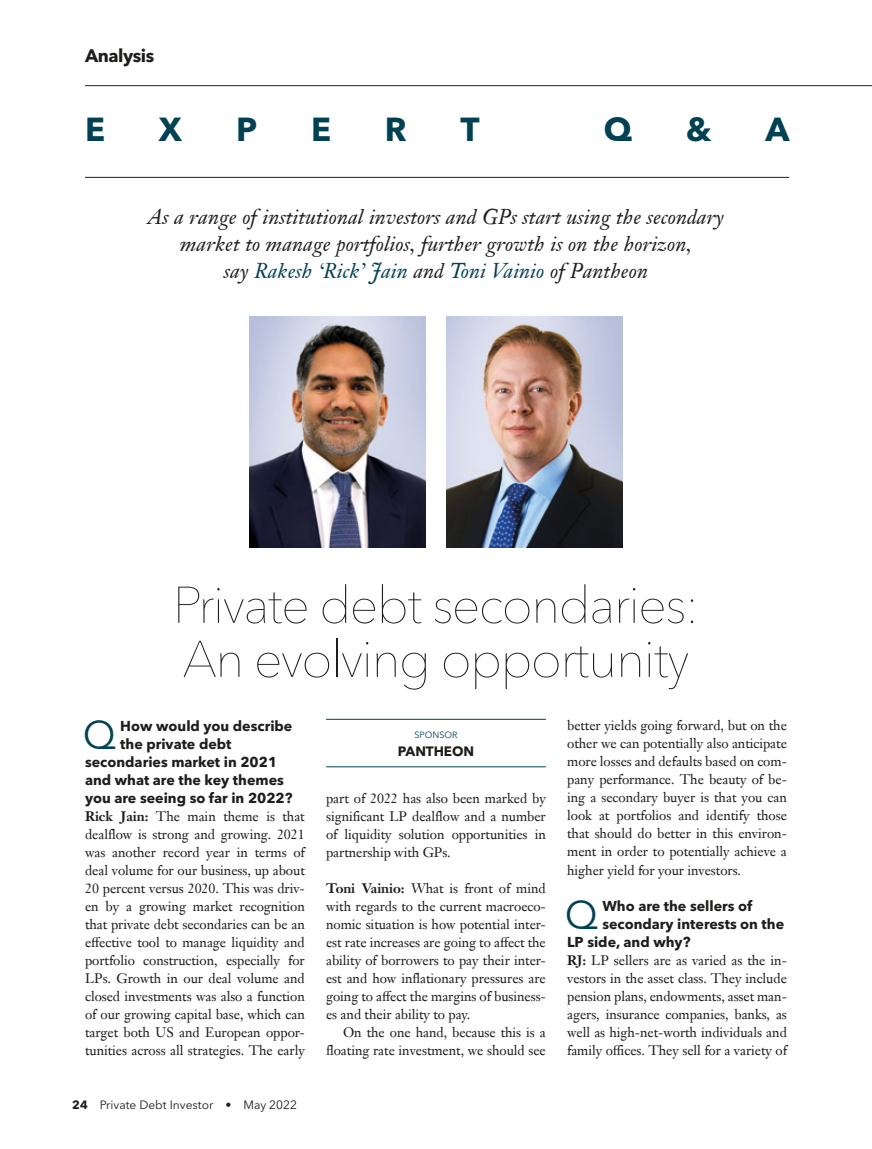
<style>
.page{position:relative;width:872px;height:1149px;background:#fff}
.page>*{position:absolute;margin:0;border:0;box-sizing:border-box;transform-origin:0 0}
.t1{font:200 51px/54px "Avenir Next LT Pro";letter-spacing:-.03em;color:#1d1d1b}
.t2{font:39.6px "Avenir Next LT Pro";color:#004154}
.t3{font:700 33px "Avenir Next LT Pro";color:#004154}
.t4{font:italic 21px/27px "Janson Text LT Pro";letter-spacing:.005em;color:#1d1d1b;text-align:center}
.t5{font:700 18px "Avenir Next LT Pro";letter-spacing:-.025em;color:#1d1d1b}
.t6{font:700 14.25px "Avenir Next LT Pro";color:#1d1d1b}
.t7{font:13.5px/18px "Janson Text LT Pro";letter-spacing:-.005em;color:#1d1d1b;text-align:justify}
.t8{font:700 13.5px "Avenir Next LT Pro";letter-spacing:-.005em;color:#1d1d1b}
.t9{font:12px "Avenir Next LT Pro";color:#1d1d1b}
.t10{font:9px "Avenir Next LT Pro";color:#004154}
.s1{color:#004154}
.s2{font-weight:700}
</style>
<div class="page">
<hr style="left:85px;top:177px;width:704px;height:1px;background:#1d1d1b">
<hr style="left:85px;top:85px;width:787px;height:1px;background:#1d1d1b">
<img style="left:250px;top:316px;width:175px;height:231px">
<img style="left:446px;top:316px;width:176px;height:231px">
<hr style="left:326px;top:718px;width:220px;height:1px;background:#004154">
<hr style="left:326px;top:766px;width:220px;height:1px;background:#004154">
<h3 class="t5" style="left:85px;top:45px;width:71px">Analysis</h3>
<h3 class="t3" style="left:85px;top:110px;width:22px">E</h3>
<h3 class="t3" style="left:159px;top:110px;width:25px">X</h3>
<h3 class="t3" style="left:236px;top:110px;width:23px">P</h3>
<h3 class="t3" style="left:311px;top:110px;width:22px">E</h3>
<h3 class="t3" style="left:385px;top:110px;width:23px">R</h3>
<h3 class="t3" style="left:460px;top:110px;width:21px">T</h3>
<h3 class="t3" style="left:604px;top:110px;width:30px">Q</h3>
<h3 class="t3" style="left:686px;top:110px;width:27px">&amp;</h3>
<h3 class="t3" style="left:765px;top:110px;width:26px">A</h3>
<h3 class="t4" style="left:148px;top:203px;width:578px">As a range of institutional investors and GPs start using the secondary market to manage portfolios, further growth is on the horizon,<br>say <span class="s1">Rakesh ‘Rick’ Jain</span> and <span class="s1">Toni Vainio</span> of Pantheon</h3>
<h1 class="t1" style="left:173px;top:578px;width:528px">Private debt secondaries:<br>An evolving opportunity</h1>
<h2 class="t2" style="left:83px;top:710px;width:35px">Q</h2>
<p class="t6" style="left:120px;top:716px;width:174px">How would you describe</p>
<p class="t6" style="left:120px;top:734px;width:113px">the private debt</p>
<p class="t6" style="left:85px;top:752px;width:194px">secondaries market in 2021</p>
<p class="t6" style="left:85px;top:770px;width:200px">and what are the key themes</p>
<p class="t6" style="left:85px;top:788px;width:209px">you are seeing so far in 2022?</p>
<p class="t7" style="left:85px;top:806px;width:221px"><span class="s2">Rick Jain:</span> The main theme is that dealflow is strong and growing. 2021 was another record year in terms of deal volume for our business, up about 20 percent versus 2020. This was driv&shy;en by a growing market recognition that private debt secondaries can be an effective tool to manage liquidity and portfolio construction, especially for LPs. Growth in our deal volume and closed investments was also a function of our growing capital base, which can target both US and European oppor&shy;tunities across all strategies. The early</p>
<p class="t9" style="left:72px;top:1097px;width:226px"><span class="s2">24</span> Private Debt Investor • May 2022</p>
<p class="t10" style="left:414px;top:728px;width:44px">SPONSOR</p>
<p class="t8" style="left:398px;top:742px;width:78px">PANTHEON</p>
<p class="t7" style="left:326px;top:788px;width:221px">part of 2022 has also been marked by significant LP dealflow and a number of liquidity solution opportunities in partnership with GPs.</p>
<p class="t7" style="left:326px;top:878px;width:221px"><span class="s2">Toni Vainio:</span> What is front of mind with regards to the current macroeco&shy;nomic situation is how potential inter&shy;est rate increases are going to affect the ability of borrowers to pay their inter&shy;est and how inflationary pressures are going to affect the margins of business&shy;es and their ability to pay.</p>
<p class="t7" style="left:326px;top:1022px;width:221px;text-align:right">On the one hand, because this is a floating rate investment, we should see</p>
<p class="t7" style="left:567px;top:716px;width:221px">better yields going forward, but on the other we can potentially also anticipate more losses and defaults based on com&shy;pany performance. The beauty of be&shy;ing a secondary buyer is that you can look at portfolios and identify those that should do better in this environ&shy;ment in order to potentially achieve a higher yield for your investors.</p>
<h2 class="t2" style="left:565px;top:890px;width:35px">Q</h2>
<p class="t6" style="left:602px;top:896px;width:151px">Who are the sellers of</p>
<p class="t6" style="left:602px;top:914px;width:183px">secondary interests on the</p>
<p class="t6" style="left:567px;top:932px;width:125px">LP side, and why?</p>
<p class="t7" style="left:567px;top:950px;width:221px"><span class="s2">RJ:</span> LP sellers are as varied as the in&shy;vestors in the asset class. They include pension plans, endowments, asset man&shy;agers, insurance companies, banks, as well as high-net-worth individuals and family offices. They sell for a variety of</p>
</div>
